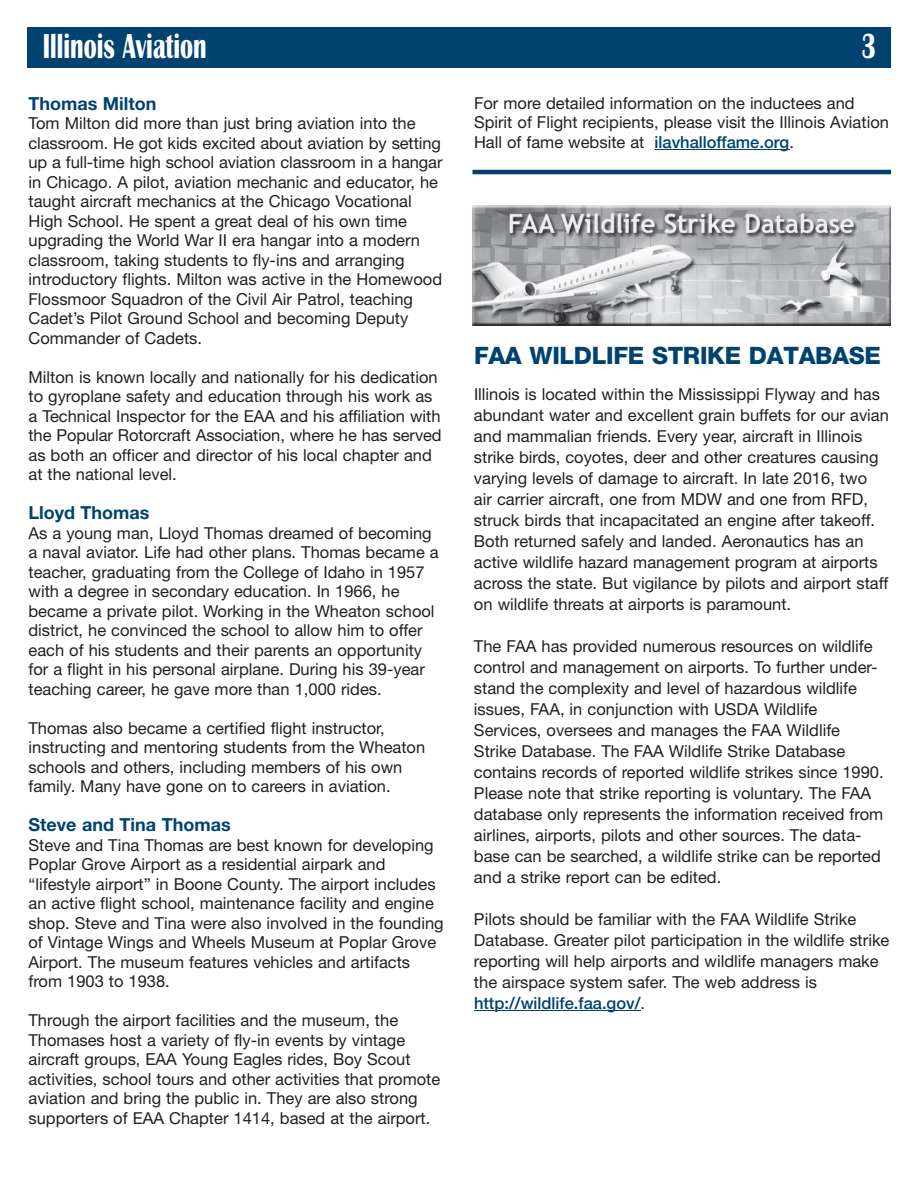
<style>
.page{position:relative;width:918px;height:1188px;background:#fff}
.page>*{position:absolute;margin:0;border:0;box-sizing:border-box;transform-origin:0 0}
.t1{font:700 36px "Britannic";color:#fff;scale:.67 1}
.t2{font:800 24px "Helvetica Neue LT Std";letter-spacing:-.015em;color:#004270}
.t3{font:700 18px "Helvetica Neue LT Std";color:#004270}
.t4{font:16.5px/19.5px "Helvetica Neue";color:#231f20}
.s1{font-weight:500;color:#004270}
</style>
<div class="page">
<div style="left:27px;top:27px;width:864px;height:41px;background:#004270"></div>
<hr style="left:655px;top:149px;width:134px;height:1px;background:#004270">
<hr style="left:474px;top:1010px;width:167px;height:1px;background:#004270">
<hr style="left:473px;top:170px;width:418px;height:4px;background:#004270">
<img style="left:473px;top:205px;width:418px;height:120px">
<h1 class="t1" style="left:43px;top:25px;width:246px">Illinois Aviation</h1>
<h1 class="t1" style="left:861px;top:25px;width:23px">3</h1>
<p class="t3" style="left:28px;top:97px;width:130px">Thomas Milton</p>
<p class="t4" style="left:28px;top:115px;width:416px">Tom Milton did more than just bring aviation into the classroom. He got kids excited about aviation by setting up a full-time high school aviation classroom in a hangar in Chicago. A pilot, aviation mechanic and educator, he taught aircraft mechanics at the Chicago Vocational High School. He spent a great deal of his own time upgrading the World War II era hangar into a modern classroom, taking students to fly-ins and arranging introductory flights. Milton was active in the Homewood Flossmoor Squadron of the Civil Air Patrol, teaching Cadet’s Pilot Ground School and becoming Deputy Commander of Cadets.</p>
<p class="t4" style="left:29px;top:369px;width:415px">Milton is known locally and nationally for his dedication to gyroplane safety and education through his work as a Technical Inspector for the EAA and his affiliation with the Popular Rotorcraft Association, where he has served as both an officer and director of his local chapter and at the national level.</p>
<p class="t3" style="left:28px;top:506px;width:123px">Lloyd Thomas</p>
<p class="t4" style="left:28px;top:525px;width:412px">As a young man, Lloyd Thomas dreamed of becoming a naval aviator. Life had other plans. Thomas became a teacher, graduating from the College of Idaho in 1957 with a degree in secondary education. In 1966, he became a private pilot. Working in the Wheaton school district, he convinced the school to allow him to offer each of his students and their parents an opportunity for a flight in his personal airplane. During his 39-year teaching career, he gave more than 1,000 rides.</p>
<p class="t4" style="left:29px;top:720px;width:398px">Thomas also became a certified flight instructor, instructing and mentoring students from the Wheaton schools and others, including members of his own family. Many have gone on to careers in aviation.</p>
<p class="t3" style="left:28px;top:818px;width:204px">Steve and Tina Thomas</p>
<p class="t4" style="left:28px;top:837px;width:417px">Steve and Tina Thomas are best known for developing Poplar Grove Airport as a residential airpark and “lifestyle airport” in Boone County. The airport includes an active flight school, maintenance facility and engine shop. Steve and Tina were also involved in the founding of Vintage Wings and Wheels Museum at Poplar Grove Airport. The museum features vehicles and artifacts from 1903 to 1938.</p>
<p class="t4" style="left:29px;top:1012px;width:413px">Through the airport facilities and the museum, the Thomases host a variety of fly-in events by vintage aircraft groups, EAA Young Eagles rides, Boy Scout activities, school tours and other activities that promote aviation and bring the public in. They are also strong supporters of EAA Chapter 1414, based at the airport.</p>
<p class="t4" style="left:474px;top:95px;width:416px">For more detailed information on the inductees and<br>Spirit of Flight recipients, please visit the Illinois Aviation<br>Hall of fame website at <span class="s1">ilavhalloffame.org</span>.</p>
<h2 class="t2" style="left:474px;top:346px;width:409px">FAA WILDLIFE STRIKE DATABASE</h2>
<p class="t4" style="left:474px;top:385px;width:417px;line-height:21px">Illinois is located within the Mississippi Flyway and has abundant water and excellent grain buffets for our avian and mammalian friends. Every year, aircraft in Illinois strike birds, coyotes, deer and other creatures causing varying levels of damage to aircraft. In late 2016, two air carrier aircraft, one from MDW and one from RFD, struck birds that incapacitated an engine after takeoff.<br>Both returned safely and landed. Aeronautics has an active wildlife hazard management program at airports across the state. But vigilance by pilots and airport staff on wildlife threats at airports is paramount.</p>
<p class="t4" style="left:474px;top:637px;width:411px;line-height:21px">The FAA has provided numerous resources on wildlife control and management on airports. To further under&shy;stand the complexity and level of hazardous wildlife issues, FAA, in conjunction with USDA Wildlife Services, oversees and manages the FAA Wildlife Strike Database. The FAA Wildlife Strike Database contains records of reported wildlife strikes since 1990.<br>Please note that strike reporting is voluntary. The FAA database only represents the information received from airlines, airports, pilots and other sources. The data&shy;base can be searched, a wildlife strike can be reported and a strike report can be edited.</p>
<p class="t4" style="left:474px;top:910px;width:417px;line-height:21px">Pilots should be familiar with the FAA Wildlife Strike Database. Greater pilot participation in the wildlife strike reporting will help airports and wildlife managers make the airspace system safer. The web address is <span class="s1">http://wildlife.faa.gov/</span>.</p>
</div>
